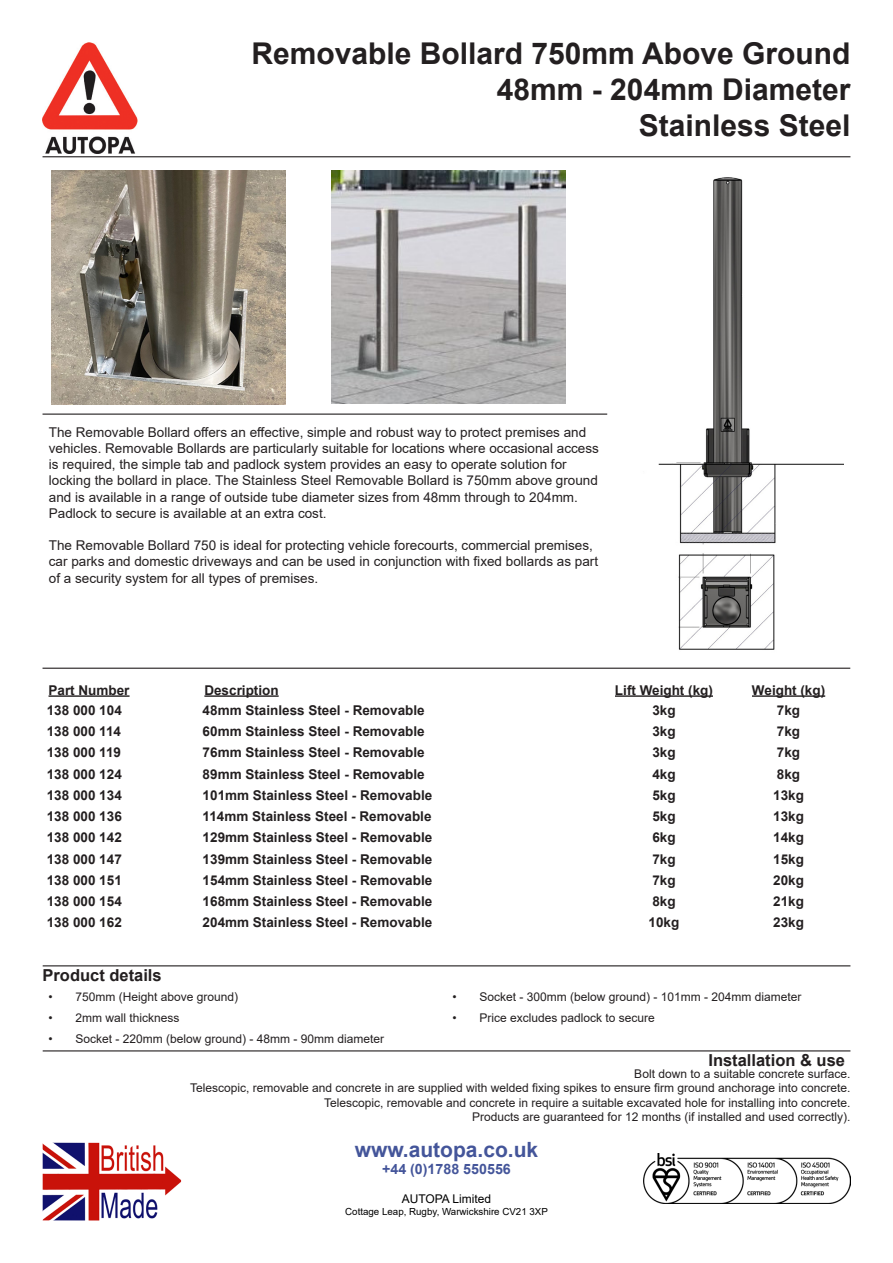
<style>
.page{position:relative;width:893px;height:1263px;background:#fff}
.page>*{position:absolute;margin:0;border:0;box-sizing:border-box;transform-origin:0 0}
.t1{font:700 30px "Arial";color:#231f20}
.t2{font:700 21px "Arial";color:#44559a}
.t3{font:700 16.5px "Arial";color:#231f20}
.t4{font:700 14.25px "Arial";color:#44559a}
.t5{font:13.5px/16.2px "Arial";color:#231f20}
.t6{font:700 13.5px "Arial";color:#231f20}
.t7{font:12px "Arial";color:#231f20}
.t8{font:12px "Arial";color:#000}
.t9{font:9.75px "Arial";color:#000}
</style>
<div class="page">
<img style="left:644px;top:1154px;width:206px;height:49px">
<img style="left:43px;top:1143px;width:138px;height:77px">
<img style="left:658px;top:177px;width:186px;height:473px">
<img style="left:42px;top:43px;width:95px;height:110px">
<hr style="left:43px;top:156px;width:807px;height:1px;background:#231f20">
<hr style="left:43px;top:414px;width:564px;height:1px;background:#231f20">
<img style="left:52px;top:170px;width:234px;height:234px">
<img style="left:332px;top:170px;width:234px;height:234px">
<hr style="left:49px;top:695px;width:81px;height:2px;background:#231f20">
<hr style="left:204px;top:695px;width:75px;height:2px;background:#231f20">
<hr style="left:615px;top:695px;width:98px;height:2px;background:#231f20">
<hr style="left:752px;top:695px;width:73px;height:2px;background:#231f20">
<hr style="left:43px;top:668px;width:807px;height:1px;background:#231f20">
<hr style="left:43px;top:965px;width:807px;height:1px;background:#231f20">
<hr style="left:43px;top:1050px;width:807px;height:1px;background:#231f20">
<p class="t1" style="left:251px;top:33px;width:601px">Removable Bollard 750mm Above Ground</p>
<p class="t1" style="left:497px;top:69px;width:355px">48mm - 204mm Diameter</p>
<p class="t1" style="left:639px;top:105px;width:213px">Stainless Steel</p>
<p class="t5" style="left:49px;top:424px;width:551px">The Removable Bollard offers an effective, simple and robust way to protect premises and vehicles. Removable Bollards are particularly suitable for locations where occasional access is required, the simple tab and padlock system provides an easy to operate solution for locking the bollard in place. The Stainless Steel Removable Bollard is 750mm above ground and is available in a range of outside tube diameter sizes from 48mm through to 204mm.<br>Padlock to secure is available at an extra cost.</p>
<p class="t5" style="left:49px;top:537px;width:551px">The Removable Bollard 750 is ideal for protecting vehicle forecourts, commercial premises, car parks and domestic driveways and can be used in conjunction with fixed bollards as part of a security system for all types of premises.</p>
<p class="t6" style="left:49px;top:680px;width:83px">Part Number</p>
<p class="t6" style="left:204px;top:680px;width:76px">Description</p>
<p class="t6" style="left:615px;top:680px;width:99px">Lift Weight (kg)</p>
<p class="t6" style="left:752px;top:680px;width:75px">Weight (kg)</p>
<p class="t6" style="left:47px;top:700px;width:77px">138 000 104</p>
<p class="t6" style="left:203px;top:700px;width:224px">48mm Stainless Steel - Removable</p>
<p class="t6" style="left:652px;top:700px;width:25px">3kg</p>
<p class="t6" style="left:777px;top:700px;width:25px">7kg</p>
<p class="t6" style="left:47px;top:722px;width:76px">138 000 114</p>
<p class="t6" style="left:203px;top:722px;width:224px">60mm Stainless Steel - Removable</p>
<p class="t6" style="left:652px;top:722px;width:25px">3kg</p>
<p class="t6" style="left:777px;top:722px;width:25px">7kg</p>
<p class="t6" style="left:47px;top:743px;width:76px">138 000 119</p>
<p class="t6" style="left:203px;top:743px;width:224px">76mm Stainless Steel - Removable</p>
<p class="t6" style="left:652px;top:743px;width:25px">3kg</p>
<p class="t6" style="left:777px;top:743px;width:25px">7kg</p>
<p class="t6" style="left:47px;top:764px;width:77px">138 000 124</p>
<p class="t6" style="left:203px;top:764px;width:224px">89mm Stainless Steel - Removable</p>
<p class="t6" style="left:652px;top:764px;width:25px">4kg</p>
<p class="t6" style="left:777px;top:764px;width:25px">8kg</p>
<p class="t6" style="left:47px;top:785px;width:77px">138 000 134</p>
<p class="t6" style="left:203px;top:785px;width:231px">101mm Stainless Steel - Removable</p>
<p class="t6" style="left:652px;top:785px;width:25px">5kg</p>
<p class="t6" style="left:773px;top:785px;width:32px">13kg</p>
<p class="t6" style="left:47px;top:807px;width:77px">138 000 136</p>
<p class="t6" style="left:203px;top:807px;width:230px">114mm Stainless Steel - Removable</p>
<p class="t6" style="left:652px;top:807px;width:25px">5kg</p>
<p class="t6" style="left:773px;top:807px;width:32px">13kg</p>
<p class="t6" style="left:47px;top:828px;width:77px">138 000 142</p>
<p class="t6" style="left:203px;top:828px;width:231px">129mm Stainless Steel - Removable</p>
<p class="t6" style="left:652px;top:828px;width:25px">6kg</p>
<p class="t6" style="left:773px;top:828px;width:32px">14kg</p>
<p class="t6" style="left:47px;top:849px;width:77px">138 000 147</p>
<p class="t6" style="left:203px;top:849px;width:231px">139mm Stainless Steel - Removable</p>
<p class="t6" style="left:652px;top:849px;width:25px">7kg</p>
<p class="t6" style="left:773px;top:849px;width:32px">15kg</p>
<p class="t6" style="left:47px;top:870px;width:77px">138 000 151</p>
<p class="t6" style="left:203px;top:870px;width:231px">154mm Stainless Steel - Removable</p>
<p class="t6" style="left:652px;top:870px;width:25px">7kg</p>
<p class="t6" style="left:773px;top:870px;width:32px">20kg</p>
<p class="t6" style="left:47px;top:892px;width:77px">138 000 154</p>
<p class="t6" style="left:203px;top:892px;width:231px">168mm Stainless Steel - Removable</p>
<p class="t6" style="left:652px;top:892px;width:25px">8kg</p>
<p class="t6" style="left:773px;top:892px;width:32px">21kg</p>
<p class="t6" style="left:47px;top:913px;width:77px">138 000 162</p>
<p class="t6" style="left:203px;top:913px;width:231px">204mm Stainless Steel - Removable</p>
<p class="t6" style="left:649px;top:913px;width:32px">10kg</p>
<p class="t6" style="left:773px;top:913px;width:32px">23kg</p>
<p class="t3" style="left:43px;top:963px;width:121px">Product details</p>
<p class="t7" style="left:49px;top:989px;width:191px">• 750mm (Height above ground)</p>
<p class="t7" style="left:452px;top:989px;width:351px">• Socket - 300mm (below ground) - 101mm - 204mm diameter</p>
<p class="t7" style="left:49px;top:1009px;width:133px">• 2mm wall thickness</p>
<p class="t7" style="left:452px;top:1009px;width:204px">• Price excludes padlock to secure</p>
<p class="t7" style="left:49px;top:1030px;width:337px">• Socket - 220mm (below ground) - 48mm - 90mm diameter</p>
<p class="t3" style="left:708px;top:1048px;width:138px">Installation &amp; use</p>
<p class="t7" style="left:634px;top:1065px;width:218px">Bolt down to a suitable concrete surface.</p>
<p class="t7" style="left:190px;top:1080px;width:662px">Telescopic, removable and concrete in are supplied with welded fixing spikes to ensure firm ground anchorage into concrete.</p>
<p class="t7" style="left:324px;top:1094px;width:528px">Telescopic, removable and concrete in require a suitable excavated hole for installing into concrete.</p>
<p class="t7" style="left:472px;top:1108px;width:380px">Products are guaranteed for 12 months (if installed and used correctly).</p>
<p class="t2" style="left:355px;top:1135px;width:185px">www.autopa.co.uk</p>
<p class="t4" style="left:382px;top:1159px;width:130px">+44 (0)1788 550556</p>
<p class="t8" style="left:402px;top:1190px;width:91px">AUTOPA Limited</p>
<p class="t9" style="left:345px;top:1204px;width:204px">Cottage Leap, Rugby, Warwickshire CV21 3XP</p>
</div>
